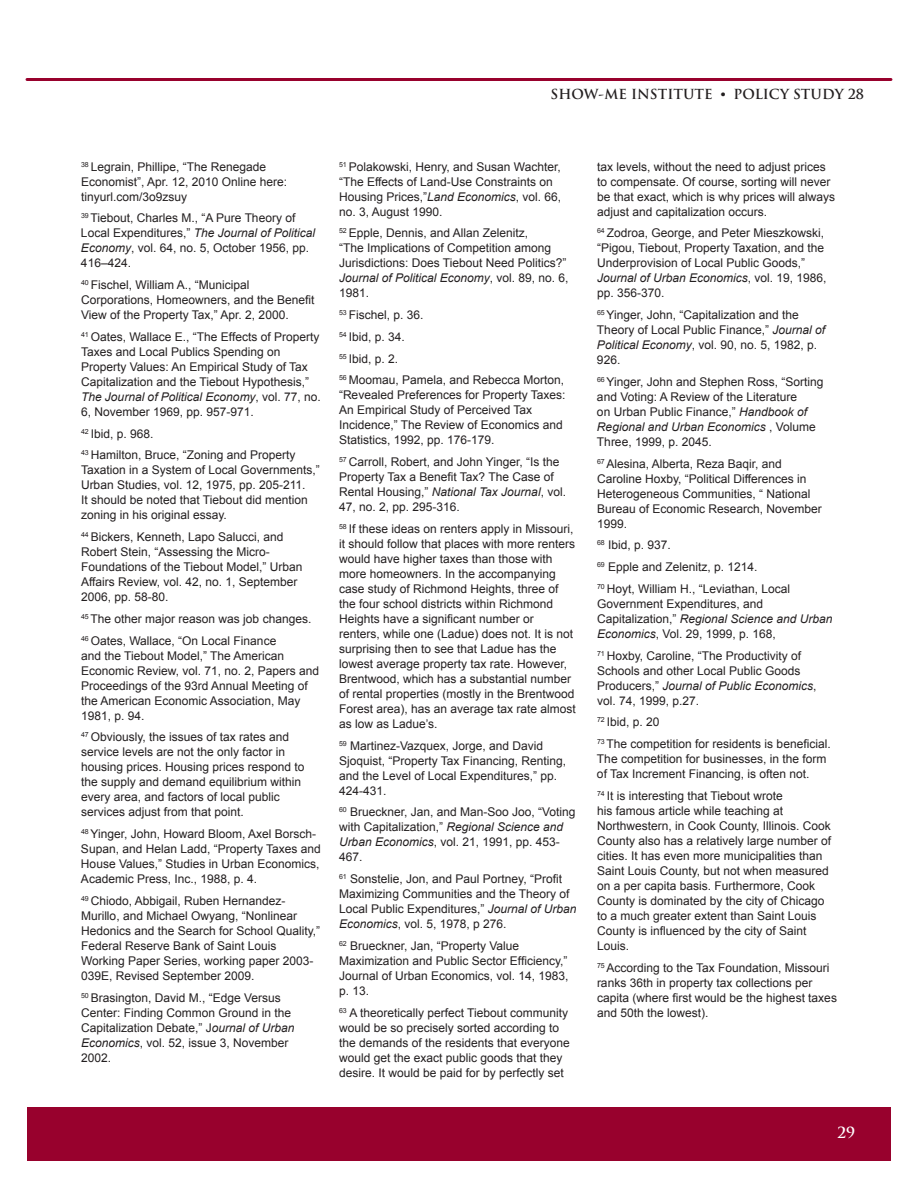
<style>
.page{position:relative;width:918px;height:1188px;background:#fff}
.page>*{position:absolute;margin:0;border:0;box-sizing:border-box;transform-origin:0 0}
.t1{font:700 15px "Trajan Pro";color:#fff}
.t2{font:700 13.5px "Trajan Pro";color:#231f20}
.t3{font:12px/15px "Arial";color:#231f20}
.s1{font-family:"Arial"}
.s2{font-style:italic}
</style>
<div class="page">
<hr style="left:27px;top:78px;width:864px;height:3px;background:#98012d">
<div style="left:27px;top:1107px;width:864px;height:54px;background:#98012d"></div>
<p class="t2" style="left:551px;top:85px;width:315px">SHOW-ME INSTITUTE <span class="s1">•</span> POLICY STUDY 28</p>
<p class="t3" style="left:81px;top:159px;width:208px"><sup>38</sup> Legrain, Phillipe, “The Renegade<br>Economist”, Apr. 12, 2010 Online here: tinyurl.com/3o9zsuy</p>
<p class="t3" style="left:81px;top:211px;width:236px"><sup>39</sup> Tiebout, Charles M., “A Pure Theory of Local Expenditures,” <span class="s2">The Journal of Political Economy</span>, vol. 64, no. 5, October 1956, pp.<br>416–424.</p>
<p class="t3" style="left:81px;top:278px;width:235px"><sup>40</sup> Fischel, William A., “Municipal<br>Corporations, Homeowners, and the Benefit<br>View of the Property Tax,” Apr. 2, 2000.</p>
<p class="t3" style="left:81px;top:329px;width:241px"><sup>41</sup> Oates, Wallace E., “The Effects of Property Taxes and Local Publics Spending on Property Values: An Empirical Study of Tax Capitalization and the Tiebout Hypothesis,” <span class="s2">The Journal of Political Economy</span>, vol. 77, no.<br>6, November 1969, pp. 957-971.</p>
<p class="t3" style="left:81px;top:423px;width:216px;line-height:21.8px"><sup>42</sup> Ibid, p. 968.<br><sup>43</sup> Hamilton, Bruce, “Zoning and Property</p>
<p class="t3" style="left:81px;top:463px;width:240px">Taxation in a System of Local Governments,” Urban Studies, vol. 12, 1975, pp. 205-211.<br>It should be noted that Tiebout did mention zoning in his original essay.</p>
<p class="t3" style="left:81px;top:530px;width:223px"><sup>44</sup> Bickers, Kenneth, Lapo Salucci, and Robert Stein, “Assessing the Micro-Foundations of the Tiebout Model,” Urban Affairs Review, vol. 42, no. 1, September 2006, pp. 58-80.</p>
<p class="t3" style="left:81px;top:608px;width:232px;line-height:21.8px"><sup>45</sup> The other major reason was job changes.<br><sup>46</sup> Oates, Wallace, “On Local Finance</p>
<p class="t3" style="left:81px;top:648px;width:240px">and the Tiebout Model,” The American Economic Review, vol. 71, no. 2, Papers and Proceedings of the 93rd Annual Meeting of the American Economic Association, May 1981, p. 94.</p>
<p class="t3" style="left:81px;top:730px;width:225px"><sup>47</sup> Obviously, the issues of tax rates and service levels are not the only factor in housing prices. Housing prices respond to the supply and demand equilibrium within every area, and factors of local public services adjust from that point.</p>
<p class="t3" style="left:81px;top:827px;width:241px"><sup>48</sup> Yinger, John, Howard Bloom, Axel Borsch-Supan, and Helan Ladd, “Property Taxes and House Values,” Studies in Urban Economics, Academic Press, Inc., 1988, p. 4.</p>
<p class="t3" style="left:81px;top:893px;width:241px"><sup>49</sup> Chiodo, Abbigail, Ruben Hernandez-Murillo, and Michael Owyang, “Nonlinear Hedonics and the Search for School Quality,” Federal Reserve Bank of Saint Louis Working Paper Series, working paper 2003- 039E, Revised September 2009.</p>
<p class="t3" style="left:81px;top:990px;width:215px"><sup>50</sup> Brasington, David M., “Edge Versus<br>Center: Finding Common Ground in the<br>Capitalization Debate,” J<span class="s2">ournal of Urban<br>Economics</span>, vol. 52, issue 3, November<br>2002.</p>
<p class="t3" style="left:339px;top:159px;width:224px"><sup>51</sup> Polakowski, Henry, and Susan Wachter, “The Effects of Land-Use Constraints on Housing Prices,”<span class="s2">Land Economics</span>, vol. 66, no. 3, August 1990.</p>
<p class="t3" style="left:339px;top:226px;width:231px"><sup>52</sup> Epple, Dennis, and Allan Zelenitz,<br>“The Implications of Competition among Jurisdictions: Does Tiebout Need Politics?” <span class="s2">Journal of Political Economy</span>, vol. 89, no. 6, 1981.</p>
<p class="t3" style="left:339px;top:304px;width:227px;line-height:21.8px"><sup>53</sup> Fischel, p. 36.<br><sup>54</sup> Ibid, p. 34.<br><sup>55</sup> Ibid, p. 2.<br><sup>56</sup> Moomau, Pamela, and Rebecca Morton,</p>
<p class="t3" style="left:339px;top:388px;width:228px">“Revealed Preferences for Property Taxes:<br>An Empirical Study of Perceived Tax Incidence,” The Review of Economics and Statistics, 1992, pp. 176-179.</p>
<p class="t3" style="left:339px;top:455px;width:229px"><sup>57</sup> Carroll, Robert, and John Yinger, “Is the Property Tax a Benefit Tax? The Case of Rental Housing,” <span class="s2">National Tax Journal</span>, vol.<br>47, no. 2, pp. 295-316.</p>
<p class="t3" style="left:339px;top:521px;width:238px"><sup>58</sup> If these ideas on renters apply in Missouri, it should follow that places with more renters would have higher taxes than those with more homeowners. In the accompanying case study of Richmond Heights, three of the four school districts within Richmond Heights have a significant number or renters, while one (Ladue) does not. It is not surprising then to see that Ladue has the lowest average property tax rate. However, Brentwood, which has a substantial number of rental properties (mostly in the Brentwood Forest area), has an average tax rate almost as low as Ladue’s.</p>
<p class="t3" style="left:339px;top:738px;width:229px"><sup>59</sup> Martinez-Vazquex, Jorge, and David Sjoquist, “Property Tax Financing, Renting, and the Level of Local Expenditures,” pp.<br>424-431.</p>
<p class="t3" style="left:339px;top:805px;width:238px"><sup>60</sup> Brueckner, Jan, and Man-Soo Joo, “Voting with Capitalization,” <span class="s2">Regional Science and Urban Economics</span>, vol. 21, 1991, pp. 453- 467.</p>
<p class="t3" style="left:339px;top:872px;width:239px"><sup>61</sup> Sonstelie, Jon, and Paul Portney, “Profit Maximizing Communities and the Theory of Local Public Expenditures,” <span class="s2">Journal of Urban Economics</span>, vol. 5, 1978, p 276.</p>
<p class="t3" style="left:339px;top:938px;width:231px"><sup>62</sup> Brueckner, Jan, “Property Value<br>Maximization and Public Sector Efficiency,”<br>Journal of Urban Economics, vol. 14, 1983, p. 13.</p>
<p class="t3" style="left:339px;top:1005px;width:232px"><sup>63</sup> A theoretically perfect Tiebout community would be so precisely sorted according to the demands of the residents that everyone would get the exact public goods that they desire. It would be paid for by perfectly set</p>
<p class="t3" style="left:597px;top:159px;width:240px">tax levels, without the need to adjust prices to compensate. Of course, sorting will never be that exact, which is why prices will always adjust and capitalization occurs.</p>
<p class="t3" style="left:597px;top:226px;width:231px"><sup>64</sup> Zodroa, George, and Peter Mieszkowski, “Pigou, Tiebout, Property Taxation, and the Underprovision of Local Public Goods,” <span class="s2">Journal of Urban Economics</span>, vol. 19, 1986, pp. 356-370.</p>
<p class="t3" style="left:597px;top:308px;width:230px"><sup>65</sup> Yinger, John, “Capitalization and the Theory of Local Public Finance,” <span class="s2">Journal of Political Economy</span>, vol. 90, no. 5, 1982, p.<br>926.</p>
<p class="t3" style="left:597px;top:374px;width:228px"><sup>66</sup> Yinger, John and Stephen Ross, “Sorting and Voting: A Review of the Literature<br>on Urban Public Finance,” <span class="s2">Handbook of Regional and Urban Economics</span> , Volume Three, 1999, p. 2045.</p>
<p class="t3" style="left:597px;top:456px;width:226px"><sup>67</sup> Alesina, Alberta, Reza Baqir, and Caroline Hoxby, “Political Differences in Heterogeneous Communities, “ National Bureau of Economic Research, November 1999.</p>
<p class="t3" style="left:597px;top:535px;width:195px;line-height:21.8px"><sup>68</sup> Ibid, p. 937.<br><sup>69</sup> Epple and Zelenitz, p. 1214.<br><sup>70</sup> Hoyt, William H., “Leviathan, Local</p>
<p class="t3" style="left:597px;top:596px;width:237px">Government Expenditures, and<br>Capitalization,” <span class="s2">Regional Science and Urban<br>Economics</span>, Vol. 29, 1999, p. 168,</p>
<p class="t3" style="left:597px;top:648px;width:221px"><sup>71</sup> Hoxby, Caroline, “The Productivity of Schools and other Local Public Goods Producers,” <span class="s2">Journal of Public Economics</span>, vol. 74, 1999, p.27.</p>
<p class="t3" style="left:597px;top:712px;width:235px;line-height:21.8px"><sup>72</sup> Ibid, p. 20<br><sup>73</sup> The competition for residents is beneficial.</p>
<p class="t3" style="left:597px;top:752px;width:231px">The competition for businesses, in the form of Tax Increment Financing, is often not.</p>
<p class="t3" style="left:597px;top:788px;width:236px"><sup>74</sup> It is interesting that Tiebout wrote<br>his famous article while teaching at Northwestern, in Cook County, Illinois. Cook County also has a relatively large number of cities. It has even more municipalities than Saint Louis County, but not when measured on a per capita basis. Furthermore, Cook County is dominated by the city of Chicago to a much greater extent than Saint Louis County is influenced by the city of Saint Louis.</p>
<p class="t3" style="left:597px;top:960px;width:242px"><sup>75</sup> According to the Tax Foundation, Missouri ranks 36th in property tax collections per capita (where first would be the highest taxes and 50th the lowest).</p>
<p class="t1" style="left:837px;top:1123px;width:19px">29</p>
</div>
